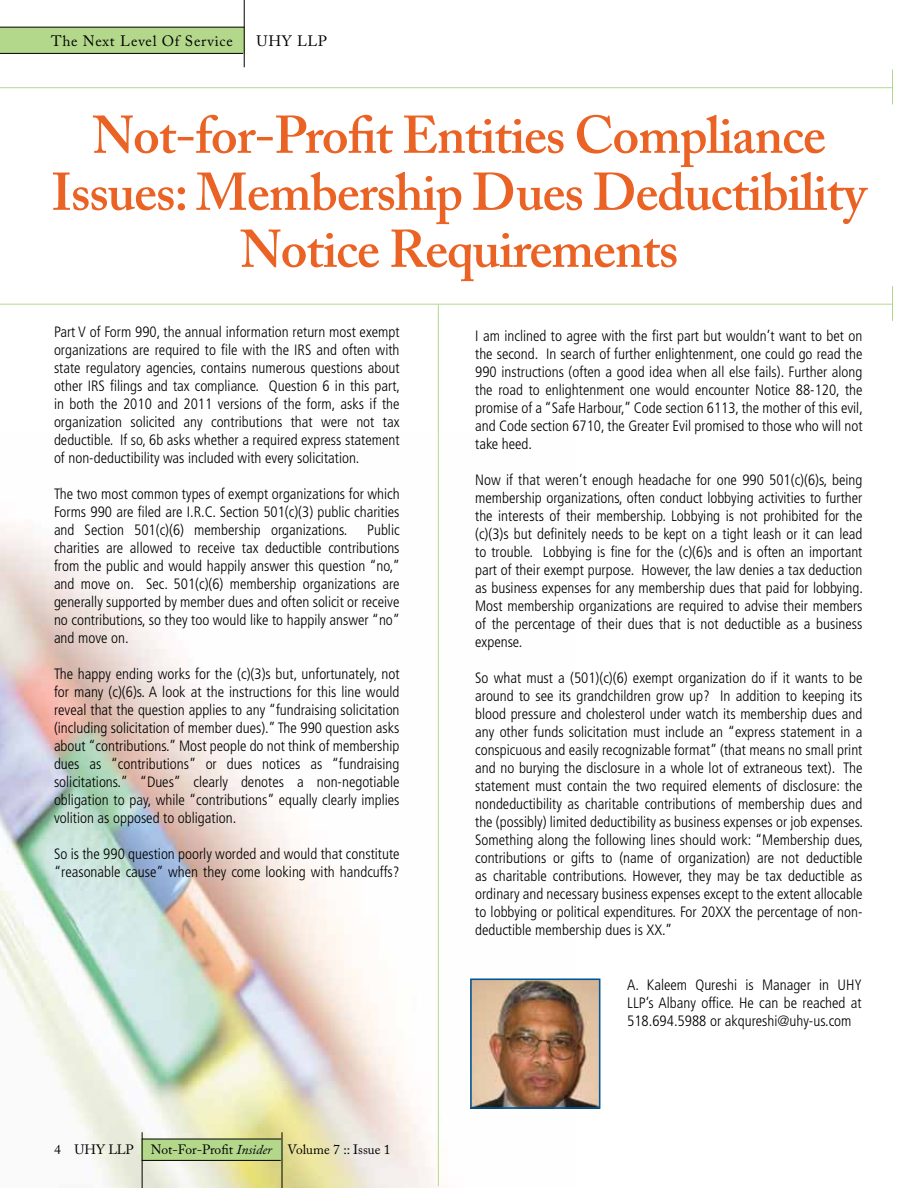
<style>
.page{position:relative;width:918px;height:1188px;background:#fff}
.page>*{position:absolute;margin:0;border:0;box-sizing:border-box;transform-origin:0 0}
.t1{font:600 52.5px/57px "Adobe Caslon Pro";letter-spacing:-.02em;color:#ea6224;text-align:center}
.t2{font:300 condensed 15px/18px "Frutiger";color:#000;text-align:justify}
.t3{font:15px "Adobe Caslon Pro";letter-spacing:.05em;color:#000}
.t4{font:13.5px "Adobe Caslon Pro";color:#000}
.s1{font-style:italic}
</style>
<div class="page">
<img style="left:0;top:433px;width:439px;height:755px">
<div style="left:0;top:27px;width:244px;height:27px;background:#b4d88b"></div>
<hr style="left:244px;top:0;width:1px;height:67px;background:#000">
<hr style="left:0;top:27px;width:244px;height:1px;background:#000">
<hr style="left:0;top:53px;width:243px;height:1px;background:#000">
<div style="left:142px;top:1139px;width:140px;height:21px;background:#b4d88b"></div>
<hr style="left:142px;top:1132px;width:1px;height:56px;background:#000">
<hr style="left:282px;top:1132px;width:1px;height:56px;background:#000">
<hr style="left:142px;top:1139px;width:139px;height:1px;background:#000">
<hr style="left:142px;top:1160px;width:139px;height:1px;background:#000">
<hr style="left:438px;top:305px;width:1px;height:881px;background:#b4d88b">
<img style="left:473px;top:981px;width:124px;height:125px">
<div style="left:470px;top:978px;width:130px;height:131px;border:2px solid #005596"></div>
<hr style="left:0;top:304px;width:892px;height:1px;background:#b4d88b">
<hr style="left:892px;top:286px;width:1px;height:35px;background:#b4d88b">
<hr style="left:0;top:87px;width:892px;height:1px;background:#b4d88b">
<hr style="left:892px;top:70px;width:1px;height:34px;background:#b4d88b">
<p class="t3" style="left:51px;top:32px;width:183px">The Next Level Of Service</p>
<p class="t3" style="left:256px;top:32px;width:72px">UHY LLP</p>
<h1 class="t1" style="left:52px;top:106px;width:816px">Not-for-Profit Entities Compliance<br>Issues: Membership Dues Deductibility<br>Notice Requirements</h1>
<p class="t2" style="left:54px;top:323px;width:348px">Part V of Form 990, the annual information return most exempt organizations are required to file with the IRS and often with state regulatory agencies, contains numerous questions about other IRS filings and tax compliance. Question 6 in this part, in both the 2010 and 2011 versions of the form, asks if the organization solicited any contributions that were not tax deductible. If so, 6b asks whether a required express statement of non-deductibility was included with every solicitation.</p>
<p class="t2" style="left:54px;top:485px;width:347px">The two most common types of exempt organizations for which Forms 990 are filed are I.R.C. Section 501(c)(3) public charities and Section 501(c)(6) membership organizations.</p>
<p class="t2" style="left:54px;top:521px;width:348px;text-indent:313px">Public charities are allowed to receive tax deductible contributions from the public and would happily answer this question “no,” and move on. Sec. 501(c)(6) membership organizations are generally supported by member dues and often solicit or receive no contributions, so they too would like to happily answer “no” and move on.</p>
<p class="t2" style="left:54px;top:665px;width:347px">The happy ending works for the (c)(3)s but, unfortunately, not for many (c)(6)s. A look at the instructions for this line would reveal that the question applies to any “fundraising solicitation (including solicitation of member dues).” The 990 question asks about “contributions.” Most people do not think of membership dues as “contributions” or dues notices as “fundraising solicitations.” “Dues” clearly denotes a non-negotiable obligation to pay, while “contributions” equally clearly implies volition as opposed to obligation.</p>
<p class="t2" style="left:54px;top:845px;width:347px">So is the 990 question poorly worded and would that constitute “reasonable cause” when they come looking with handcuffs?</p>
<p class="t4" style="left:54px;top:1142px;width:81px">4 UHY LLP</p>
<p class="t4" style="left:151px;top:1142px;width:241px">Not-For-Profit <span class="s1">Insider</span> Volume 7 :: Issue 1</p>
<p class="t2" style="left:475px;top:327px;width:389px">I am inclined to agree with the first part but wouldn’t want to bet on the second. In search of further enlightenment, one could go read the 990 instructions (often a good idea when all else fails). Further along the road to enlightenment one would encounter Notice 88-120, the promise of a “Safe Harbour,” Code section 6113, the mother of this evil, and Code section 6710, the Greater Evil promised to those who will not take heed.</p>
<p class="t2" style="left:475px;top:471px;width:389px">Now if that weren’t enough headache for one 990 501(c)(6)s, being membership organizations, often conduct lobbying activities to further the interests of their membership. Lobbying is not prohibited for the (c)(3)s but definitely needs to be kept on a tight leash or it can lead to trouble. Lobbying is fine for the (c)(6)s and is often an important part of their exempt purpose. However, the law denies a tax deduction as business expenses for any membership dues that paid for lobbying.<br>Most membership organizations are required to advise their members of the percentage of their dues that is not deductible as a business expense.</p>
<p class="t2" style="left:475px;top:669px;width:389px">So what must a (501)(c)(6) exempt organization do if it wants to be around to see its grandchildren grow up? In addition to keeping its blood pressure and cholesterol under watch its membership dues and any other funds solicitation must include an “express statement in a conspicuous and easily recognizable format” (that means no small print and no burying the disclosure in a whole lot of extraneous text). The statement must contain the two required elements of disclosure: the nondeductibility as charitable contributions of membership dues and the (possibly) limited deductibility as business expenses or job expenses.<br>Something along the following lines should work: “Membership dues, contributions or gifts to (name of organization) are not deductible as charitable contributions. However, they may be tax deductible as ordinary and necessary business expenses except to the extent allocable to lobbying or political expenditures. For 20XX the percentage of non&shy;deductible membership dues is XX.”</p>
<p class="t2" style="left:627px;top:976px;width:236px">A. Kaleem Qureshi is Manager in UHY LLP’s Albany office. He can be reached at 518.694.5988 or akqureshi@uhy-us.com</p>
</div>
